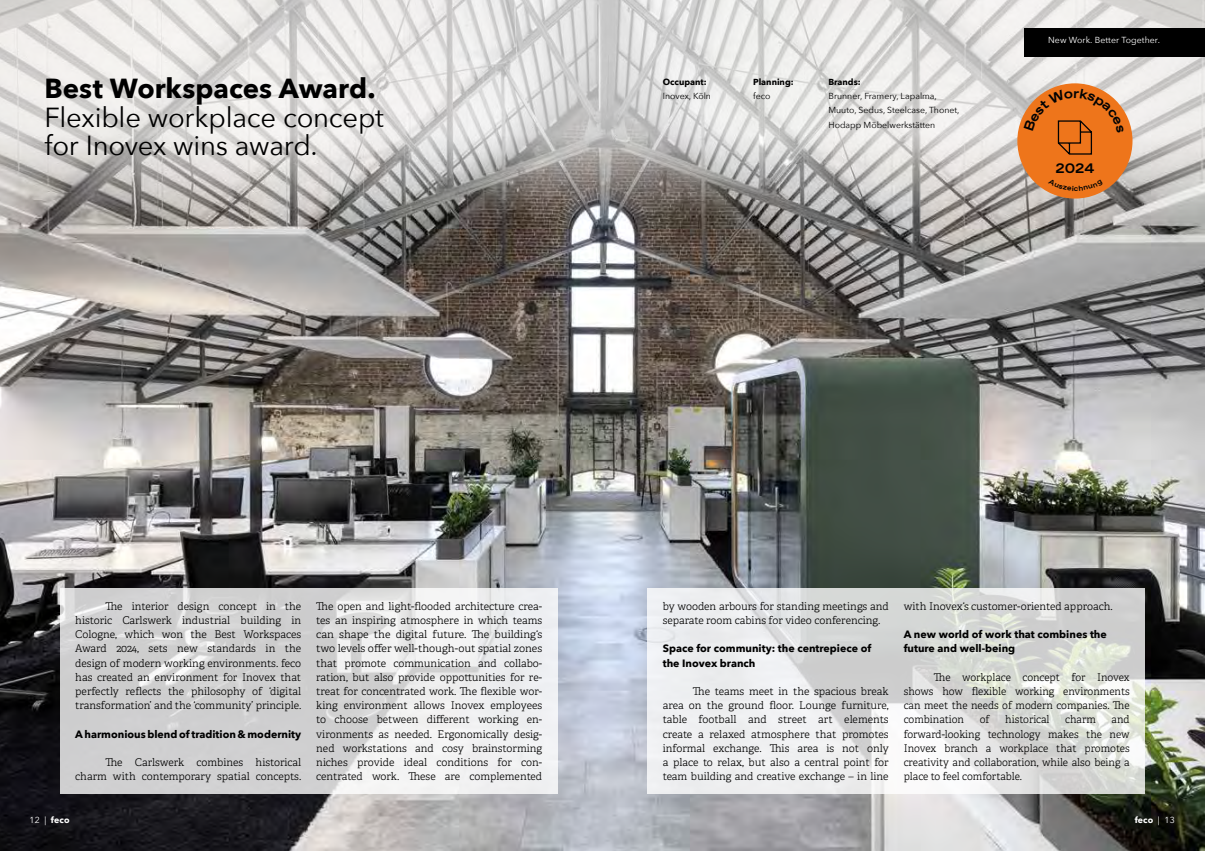
<style>
.page{position:relative;width:1205px;height:851px;background:#fff}
.page>*{position:absolute;margin:0;border:0;box-sizing:border-box;transform-origin:0 0}
.t1{font:27.5px/28.4px "Avenir Next";letter-spacing:-.01em;color:#000}
.t2{font:700 27.5px "Avenir Next";color:#000}
.t3{font:700 expanded 13.75px "Favorit Std";color:#010203}
.t4{font:300 10.62px/14.1px "Adelle";color:#000;text-align:justify}
.t5{font:700 10.62px/14.1px "Avenir Next";color:#000}
.t6{font:8.75px/14.1px "Avenir Next";color:#000}
.t7{font:700 8.75px "Avenir Next";color:#000}
.t8{font:8.75px "Avenir Next";letter-spacing:.01em;color:#fff}
.t9{font:700 8.75px "Avenir Next";letter-spacing:.01em;color:#fff}
.s1{font-weight:400}
</style>
<div class="page">
<img style="left:0;top:216px;width:1205px;height:634px">
<svg style="left:0;top:0;width:1205px;height:216px"></svg>
<svg style="left:648px;top:588px;width:496px;height:206px"></svg>
<svg style="left:60px;top:588px;width:497px;height:206px;fill:#d2d2d2"></svg>
<div style="left:1024px;top:28px;width:181px;height:29px;background:#000"></div>
<div style="left:1017px;top:83px;width:115px;height:115px;background:#ee751b;border-radius:50%"></div>
<svg style="left:1023px;top:89px;width:101px;height:66px"></svg>
<h1 class="t2" style="left:45px;top:65px;width:332px">Best Workspaces Award.</h1>
<h1 class="t1" style="left:45px;top:102px;width:341px">Flexible workplace concept for Inovex wins award.</h1>
<p class="t7" style="left:663px;top:74px;width:45px">Occupant:</p>
<p class="t6" style="left:663px;top:89px;width:50px">Inovex, Köln</p>
<p class="t7" style="left:753px;top:74px;width:42px">Planning:</p>
<p class="t6" style="left:753px;top:89px;width:19px">feco</p>
<p class="t7" style="left:828px;top:74px;width:34px">Brands:</p>
<p class="t6" style="left:828px;top:89px;width:133px">Brunner, Framery, Lapalma,<br>Muuto, Sedus, Steelcase, Thonet,<br>Hodapp Möbelwerkstätten</p>
<p class="t8" style="left:1048px;top:32px;width:113px">New Work. Better Together.</p>
<p class="t3" style="left:1055px;top:163px;width:41px">2024</p>
<p class="t4" style="left:75px;top:599px;width:227px;text-indent:30px">The interior design concept in the historic Carlswerk industrial building in Cologne, which won the Best Workspaces Award 2024, sets new standards in the design of modern working environments. feco has created an environment for Inovex that perfectly reflects the philosophy of ‘digital transformation’ and the ‘community’ principle.</p>
<p class="t5" style="left:75px;top:726px;width:227px">A harmonious blend of tradition &amp; modernity</p>
<p class="t4" style="left:75px;top:755px;width:227px;text-align:right">The Carlswerk combines historical charm with contemporary spatial concepts.</p>
<p class="t4" style="left:316px;top:599px;width:227px">The open and light-flooded architecture crea&shy;tes an inspiring atmosphere in which teams can shape the digital future. The building‘s two levels offer well-though-out spatial zones that promote communication and collabo&shy;ration, but also provide oppottunities for re&shy;treat for concentrated work. The flexible wor&shy;king environment allows Inovex employees to choose between different working en&shy;vironments as needed. Ergonomically desig&shy;ned workstations and cosy brainstorming niches provide ideal conditions for con&shy;centrated work. These are complemented</p>
<p class="t4" style="left:663px;top:599px;width:227px">by wooden arbours for standing meetings and separate room cabins for video conferencing.</p>
<p class="t5" style="left:663px;top:641px;width:210px">Space for community: the centrepiece of the Inovex branch</p>
<p class="t4" style="left:663px;top:684px;width:227px;text-indent:30px">The teams meet in the spacious break area on the ground floor. Lounge furniture, table football and street art elements create a relaxed atmosphere that promotes informal exchange. This area is not only a place to relax, but also a central point for team building and creative exchange – in line</p>
<p class="t4" style="left:904px;top:599px;width:210px">with Inovex‘s customer-oriented approach.</p>
<p class="t5" style="left:904px;top:627px;width:205px">A new world of work that combines the future and well-being</p>
<p class="t4" style="left:904px;top:670px;width:227px;text-indent:30px">The workplace concept for Inovex shows how flexible working environments can meet the needs of modern companies. The combination</p>
<p class="t4" style="left:980px;top:712px;width:11px">of</p>
<p class="t4" style="left:1005px;top:712px;width:46px">historical</p>
<p class="t4" style="left:1065px;top:712px;width:32px">charm</p>
<p class="t4" style="left:904px;top:712px;width:227px;text-indent:208px">and forward-looking technology makes the new Inovex branch a workplace that promotes creativity and collaboration, while also being a place to feel comfortable.</p>
<p class="t9" style="left:30px;top:811px;width:42px"><span class="s1">12 |</span> feco</p>
<p class="t9" style="left:1134px;top:811px;width:42px">feco <span class="s1">| 13</span></p>
</div>
